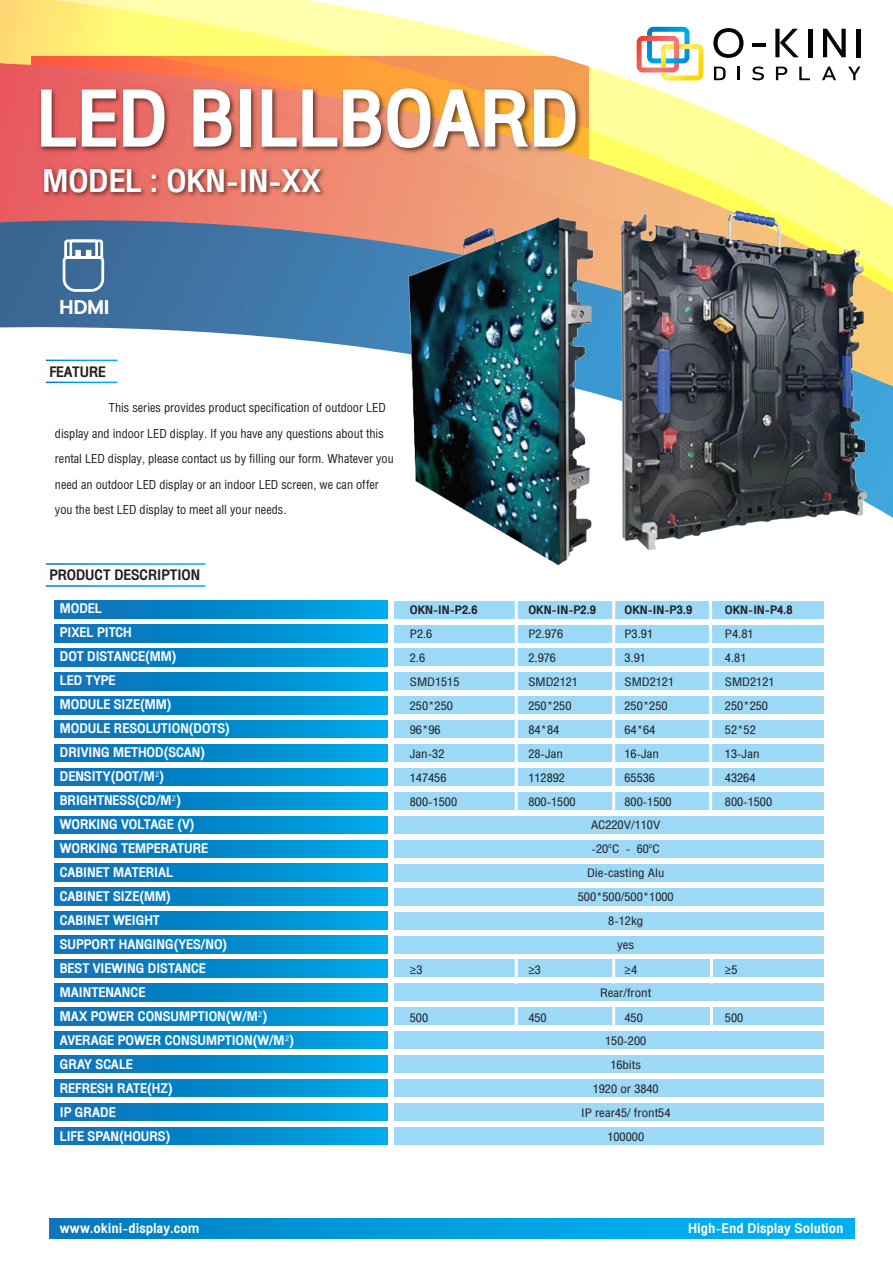
<style>
.page{position:relative;width:893px;height:1263px;background:#fff}
.page>*{position:absolute;margin:0;border:0;box-sizing:border-box;transform-origin:0 0}
.t1{font:700 condensed 114.6px "DB Heavent";color:#fff}
.t2{font:700 condensed 46.05px "DB Heavent";color:#fff}
.t3{font:700 condensed 21.15px "DB Heavent";color:#231f20}
.t4{font:600 19.65px "Prompt";color:#fff}
.t5{font:700 condensed 19.5px/24px "DB Heavent";color:#fff}
.t6{font:700 condensed 19.5px "DB Heavent";color:#fff;scale:1.06 1}
.t7{font:condensed 18px/25.5px "DB Heavent";color:#231f20;scale:.95 1}
.t8{font:condensed 17.1px/24px "DB Heavent";color:#231f20;scale:1.06 1}
.t9{font:700 condensed 17.1px "DB Heavent";color:#231f20;scale:1.06 1}
.s1{font-family:"TH Sarabun PSK";font-weight:400;font-stretch:normal}
</style>
<div class="page">
<svg style="left:0;top:0;width:861px;height:587px"></svg>
<div style="left:50px;top:1219px;width:804px;height:20px;background:linear-gradient(to right,#037ec2,#00b7f7)"></div>
<svg style="left:714px;top:67px;width:11px;height:13px"></svg>
<svg style="left:737px;top:67px;width:3px;height:13px"></svg>
<svg style="left:752px;top:66px;width:12px;height:14px"></svg>
<svg style="left:776px;top:67px;width:11px;height:13px"></svg>
<svg style="left:799px;top:67px;width:11px;height:13px"></svg>
<svg style="left:822px;top:67px;width:14px;height:13px"></svg>
<svg style="left:848px;top:67px;width:12px;height:13px"></svg>
<svg style="left:713px;top:28px;width:30px;height:30px"></svg>
<hr style="left:752px;top:43px;width:14px;height:4px;background:#050504">
<svg style="left:775px;top:29px;width:24px;height:28px"></svg>
<hr style="left:808px;top:29px;width:4px;height:28px;background:#050504">
<svg style="left:823px;top:29px;width:23px;height:28px"></svg>
<hr style="left:856px;top:29px;width:4px;height:28px;background:#050504">
<svg style="left:637px;top:27px;width:66px;height:54px"></svg>
<img style="left:32px;top:56px;width:556px;height:140px">
<img style="left:38px;top:153px;width:292px;height:63px">
<hr style="left:46px;top:360px;width:71px;height:1px;background:#fff">
<hr style="left:46px;top:382px;width:71px;height:1px;background:#fff">
<hr style="left:46px;top:563px;width:159px;height:2px;background:#fff">
<hr style="left:46px;top:585px;width:159px;height:2px;background:#fff">
<div style="left:55px;top:601px;width:333px;height:17px;background:linear-gradient(to right,#0f6eb5,#00a5e6)"></div>
<div style="left:55px;top:625px;width:333px;height:17px;background:linear-gradient(to right,#0f6eb5,#00a5e6)"></div>
<div style="left:55px;top:649px;width:333px;height:17px;background:linear-gradient(to right,#0f6eb4,#00a7e7)"></div>
<div style="left:55px;top:673px;width:333px;height:17px;background:linear-gradient(to right,#0f6eb4,#00a7e7)"></div>
<div style="left:55px;top:696px;width:333px;height:18px;background:linear-gradient(to right,#0f6eb4,#00a7e7)"></div>
<div style="left:55px;top:720px;width:333px;height:18px;background:linear-gradient(to right,#0f6eb4,#00a7e7)"></div>
<div style="left:55px;top:744px;width:333px;height:18px;background:linear-gradient(to right,#0f6eb4,#00a7e7)"></div>
<div style="left:55px;top:768px;width:333px;height:18px;background:linear-gradient(to right,#0f6eb4,#00a7e7)"></div>
<div style="left:55px;top:792px;width:333px;height:18px;background:linear-gradient(to right,#0f6eb4,#00a7e7)"></div>
<div style="left:55px;top:816px;width:333px;height:18px;background:linear-gradient(to right,#0f6eb4,#00a7e7)"></div>
<div style="left:55px;top:840px;width:333px;height:17px;background:linear-gradient(to right,#0f6eb4,#00a7e7)"></div>
<div style="left:55px;top:864px;width:333px;height:17px;background:linear-gradient(to right,#0f6eb4,#00a7e7)"></div>
<div style="left:55px;top:888px;width:333px;height:17px;background:linear-gradient(to right,#0f6eb4,#00a7e7)"></div>
<div style="left:55px;top:912px;width:333px;height:17px;background:linear-gradient(to right,#0f6eb4,#00a7e7)"></div>
<div style="left:55px;top:936px;width:333px;height:17px;background:linear-gradient(to right,#0f6eb4,#00a7e7)"></div>
<div style="left:55px;top:960px;width:333px;height:17px;background:linear-gradient(to right,#0f6eb4,#00a7e7)"></div>
<div style="left:55px;top:983px;width:333px;height:18px;background:linear-gradient(to right,#0f6eb4,#00a7e7)"></div>
<div style="left:55px;top:1079px;width:333px;height:18px;background:linear-gradient(to right,#0f6eb4,#00a7e7)"></div>
<div style="left:55px;top:1103px;width:333px;height:18px;background:linear-gradient(to right,#0f6eb4,#00a7e7)"></div>
<div style="left:55px;top:1055px;width:333px;height:18px;background:linear-gradient(to right,#0f6eb4,#00a7e7)"></div>
<div style="left:55px;top:1031px;width:333px;height:18px;background:linear-gradient(to right,#0f6eb4,#00a7e7)"></div>
<div style="left:55px;top:1127px;width:333px;height:18px;background:linear-gradient(to right,#0f6eb4,#00a7e7)"></div>
<div style="left:55px;top:1007px;width:333px;height:18px;background:linear-gradient(to right,#0f6eb4,#00a7e7)"></div>
<div style="left:394px;top:649px;width:430px;height:17px;background:#9cd9f6"></div>
<div style="left:394px;top:673px;width:430px;height:17px;background:#9cd9f6"></div>
<div style="left:394px;top:696px;width:430px;height:18px;background:#9cd9f6"></div>
<div style="left:394px;top:720px;width:430px;height:18px;background:#9cd9f6"></div>
<div style="left:394px;top:744px;width:430px;height:18px;background:#9cd9f6"></div>
<div style="left:394px;top:768px;width:430px;height:18px;background:#9cd9f6"></div>
<div style="left:394px;top:792px;width:430px;height:18px;background:#9cd9f6"></div>
<div style="left:394px;top:816px;width:430px;height:18px;background:#9cd9f6"></div>
<div style="left:394px;top:840px;width:430px;height:17px;background:#9cd9f6"></div>
<div style="left:394px;top:864px;width:430px;height:17px;background:#9cd9f6"></div>
<div style="left:394px;top:888px;width:430px;height:17px;background:#9cd9f6"></div>
<div style="left:394px;top:912px;width:430px;height:17px;background:#9cd9f6"></div>
<div style="left:394px;top:936px;width:430px;height:17px;background:#9cd9f6"></div>
<div style="left:394px;top:960px;width:430px;height:17px;background:#9cd9f6"></div>
<div style="left:394px;top:983px;width:430px;height:18px;background:#9cd9f6"></div>
<div style="left:394px;top:1007px;width:430px;height:18px;background:#9cd9f6"></div>
<div style="left:394px;top:1031px;width:430px;height:18px;background:#9cd9f6"></div>
<div style="left:394px;top:1055px;width:430px;height:18px;background:#9cd9f6"></div>
<div style="left:394px;top:1079px;width:430px;height:18px;background:#9cd9f6"></div>
<div style="left:394px;top:1103px;width:430px;height:18px;background:#9cd9f6"></div>
<div style="left:394px;top:1127px;width:430px;height:18px;background:#9cd9f6"></div>
<svg style="left:62px;top:239px;width:43px;height:53px"></svg>
<hr style="left:515px;top:601px;width:3px;height:209px;background:#fff">
<hr style="left:612px;top:601px;width:3px;height:209px;background:#fff">
<hr style="left:709px;top:601px;width:3px;height:209px;background:#fff">
<hr style="left:515px;top:958px;width:3px;height:25px;background:#fff">
<hr style="left:515px;top:1003px;width:3px;height:26px;background:#fff">
<hr style="left:612px;top:958px;width:3px;height:25px;background:#fff">
<hr style="left:612px;top:1003px;width:3px;height:26px;background:#fff">
<hr style="left:710px;top:958px;width:3px;height:25px;background:#fff">
<hr style="left:710px;top:1003px;width:3px;height:26px;background:#fff">
<img style="left:373px;top:126px;width:520px;height:517px">
<h1 class="t1" style="left:36px;top:53px;width:544px">LED BILLBOARD</h1>
<h2 class="t2" style="left:42px;top:154px;width:280px">MODEL : OKN-IN-XX</h2>
<p class="t4" style="left:60px;top:292px;width:51px">HDMI</p>
<p class="t3" style="left:49px;top:359px;width:58px">FEATURE</p>
<p class="t7" style="left:55px;top:395px;width:358px;text-indent:54px">This series provides product specification of outdoor LED display and indoor LED display. If you have any questions about this rental LED display, please contact us by filling our form. Whatever you need an outdoor LED display or an indoor LED screen, we can offer you the best LED display to meet all your needs.</p>
<p class="t3" style="left:49px;top:563px;width:152px">PRODUCT DESCRIPTION</p>
<p class="t5" style="left:60px;top:597px;width:236px">MODEL<br>PIXEL PITCH<br>DOT DISTANCE(MM)<br>LED TYPE<br>MODULE SIZE(MM)<br>MODULE RESOLUTION(DOTS)<br>DRIVING METHOD(SCAN)<br>DENSITY(DOT/M<span class="s1">²</span>)<br>BRIGHTNESS(CD/M<span class="s1">²</span>)<br>WORKING VOLTAGE (V)<br>WORKING TEMPERATURE<br>CABINET MATERIAL<br>CABINET SIZE(MM)<br>CABINET WEIGHT<br>SUPPORT HANGING(YES/NO)<br>BEST VIEWING DISTANCE<br>MAINTENANCE<br>MAX POWER CONSUMPTION(W/M<span class="s1">²</span>)<br>AVERAGE POWER CONSUMPTION(W/M<span class="s1">²</span>)<br>GRAY SCALE<br>REFRESH RATE(HZ)<br>IP GRADE<br>LIFE SPAN(HOURS)</p>
<p class="t9" style="left:624px;top:600px;width:65px">OKN-IN-P3.9</p>
<p class="t9" style="left:410px;top:600px;width:65px">OKN-IN-P2.6</p>
<p class="t8" style="left:410px;top:622px;width:48px">P2.6<br>2.6<br>SMD1515<br>250*250<br>96*96<br>Jan-32<br>147456<br>800-1500</p>
<p class="t9" style="left:528px;top:600px;width:65px">OKN-IN-P2.9</p>
<p class="t8" style="left:528px;top:622px;width:48px">P2.976<br>2.976<br>SMD2121<br>250*250<br>84*84<br>28-Jan<br>112892<br>800-1500</p>
<p class="t8" style="left:624px;top:622px;width:48px">P3.91<br>3.91<br>SMD2121<br>250*250<br>64*64<br>16-Jan<br>65536<br>800-1500</p>
<p class="t8" style="left:578px;top:813px;width:92px;text-align:center">AC220V/110V -20<sup>o</sup>C - 60<sup>o</sup>C<br>Die-casting Alu<br>500*500/500*1000<br>8-12kg<br>yes</p>
<p class="t8" style="left:600px;top:981px;width:50px">Rear/front</p>
<p class="t8" style="left:581px;top:1029px;width:86px;text-align:center">150-200<br>16bits<br>1920 or 3840<br>IP rear45/ front54<br>100000</p>
<p class="t8" style="left:410px;top:958px;width:13px">≥3</p>
<p class="t8" style="left:410px;top:1006px;width:19px">500</p>
<p class="t8" style="left:624px;top:958px;width:13px">≥4</p>
<p class="t8" style="left:624px;top:1006px;width:19px">450</p>
<p class="t8" style="left:528px;top:958px;width:13px">≥3</p>
<p class="t8" style="left:528px;top:1006px;width:19px">450</p>
<p class="t9" style="left:725px;top:600px;width:65px">OKN-IN-P4.8</p>
<p class="t8" style="left:725px;top:622px;width:48px">P4.81<br>4.81<br>SMD2121<br>250*250<br>52*52<br>13-Jan<br>43264<br>800-1500</p>
<p class="t8" style="left:725px;top:958px;width:13px">≥5</p>
<p class="t8" style="left:725px;top:1006px;width:19px">500</p>
<p class="t6" style="left:60px;top:1217px;width:133px">www.okini-display.com</p>
<p class="t6" style="left:688px;top:1217px;width:148px">High-End Display Solution</p>
</div>
